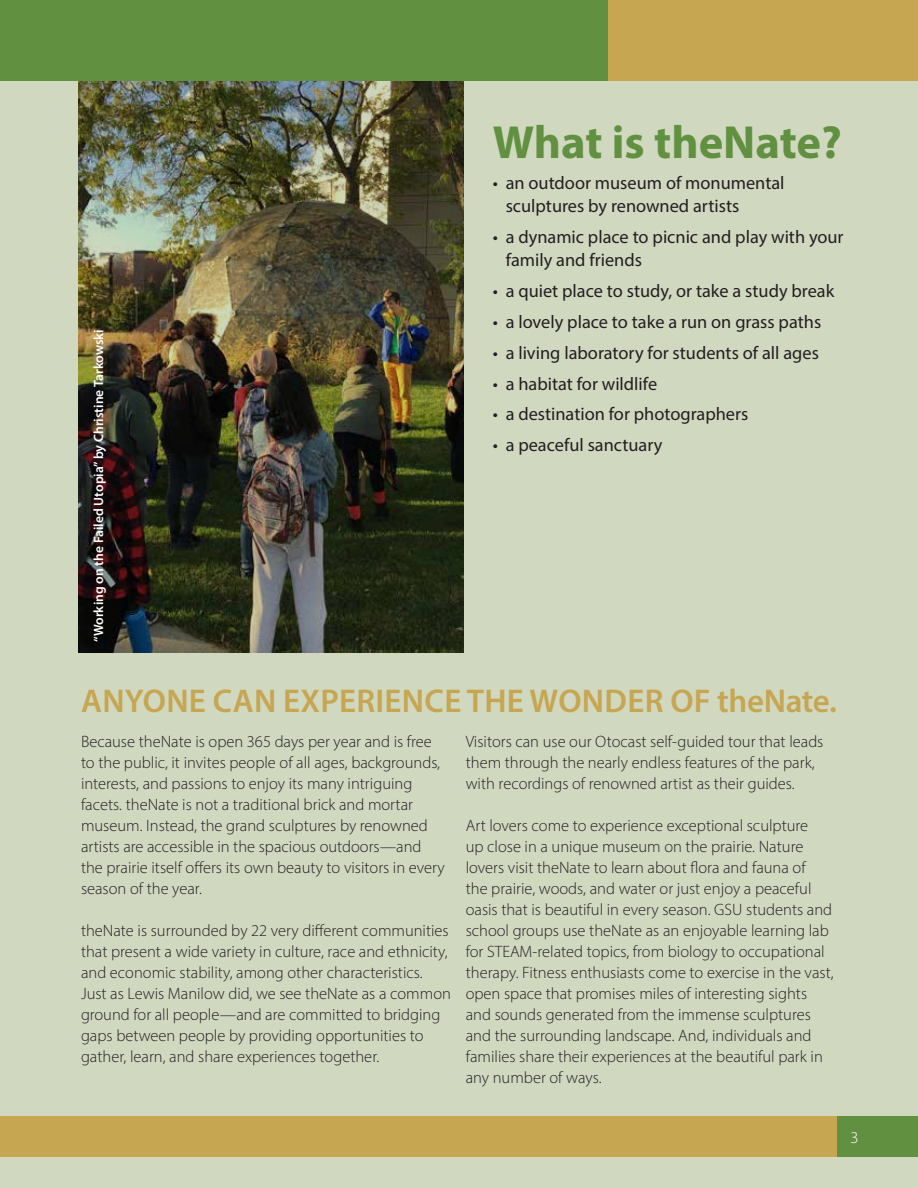
<style>
.page{position:relative;width:918px;height:1188px;background:#d0d8c0}
.page>*{position:absolute;margin:0;border:0;box-sizing:border-box;transform-origin:0 0}
.t1{font:700 46.65px "Myriad Pro";color:#609040}
.t2{font:600 33px "Myriad Pro";letter-spacing:.01em;color:#c6a651}
.t3{font:18.3px/23.2px "Myriad Pro";color:#231f20}
.t4{font:300 16.5px/21px "Myriad Pro";color:#231f20}
.t5{font:300 16.5px "Myriad Pro";color:#fff}
.t6{font:600 13.5px "Myriad Pro";color:#fff}
</style>
<div class="page">
<div style="left:608px;top:0;width:310px;height:81px;background:#c6a651"></div>
<div style="left:0;top:0;width:608px;height:81px;background:#609040"></div>
<div style="left:837px;top:1117px;width:81px;height:40px;background:#609040"></div>
<div style="left:0;top:1117px;width:837px;height:40px;background:#c6a651"></div>
<img style="left:78px;top:81px;width:385px;height:571px">
<p class="t6" style="left:90px;top:642px;width:314px;rotate:-90deg">“Working on the Failed Utopia” by Christine Tarkowski</p>
<h1 class="t1" style="left:493px;top:112px;width:351px">What is theNate?</h1>
<p class="t3" style="left:506px;top:171px;width:280px;text-indent:-13px">• an outdoor museum of monumental sculptures by renowned artists</p>
<p class="t3" style="left:506px;top:225px;width:339px;text-indent:-13px">• a dynamic place to picnic and play with your family and friends</p>
<p class="t3" style="left:493px;top:279px;width:343px">• a quiet place to study, or take a study break</p>
<p class="t3" style="left:493px;top:310px;width:330px">• a lovely place to take a run on grass paths</p>
<p class="t3" style="left:493px;top:341px;width:328px">• a living laboratory for students of all ages</p>
<p class="t3" style="left:493px;top:371px;width:166px">• a habitat for wildlife</p>
<p class="t3" style="left:493px;top:402px;width:257px">• a destination for photographers</p>
<p class="t3" style="left:493px;top:433px;width:171px">• a peaceful sanctuary</p>
<h2 class="t2" style="left:81px;top:680px;width:757px">ANYONE CAN EXPERIENCE THE WONDER OF theNate.</h2>
<p class="t4" style="left:81px;top:731px;width:365px">Because theNate is open 365 days per year and is free to the public, it invites people of all ages, backgrounds, interests, and passions to enjoy its many intriguing facets. theNate is not a traditional brick and mortar museum. Instead, the grand sculptures by renowned artists are accessible in the spacious outdoors—and the prairie itself offers its own beauty to visitors in every season of the year.</p>
<p class="t4" style="left:81px;top:920px;width:371px">theNate is surrounded by 22 very different communities that present a wide variety in culture, race and ethnicity, and economic stability, among other characteristics.<br>Just as Lewis Manilow did, we see theNate as a common ground for all people—and are committed to bridging gaps between people by providing opportunities to gather, learn, and share experiences together.</p>
<p class="t4" style="left:466px;top:731px;width:359px">Visitors can use our Otocast self-guided tour that leads them through the nearly endless features of the park, with recordings of renowned artist as their guides.</p>
<p class="t4" style="left:466px;top:815px;width:369px">Art lovers come to experience exceptional sculpture<br>up close in a unique museum on the prairie. Nature lovers visit theNate to learn about flora and fauna of<br>the prairie, woods, and water or just enjoy a peaceful oasis that is beautiful in every season. GSU students and school groups use theNate as an enjoyable learning lab for STEAM-related topics, from biology to occupational therapy. Fitness enthusiasts come to exercise in the vast, open space that promises miles of interesting sights and sounds generated from the immense sculptures and the surrounding landscape. And, individuals and families share their experiences at the beautiful park in any number of ways.</p>
<p class="t5" style="left:850px;top:1128px;width:10px">3</p>
</div>
